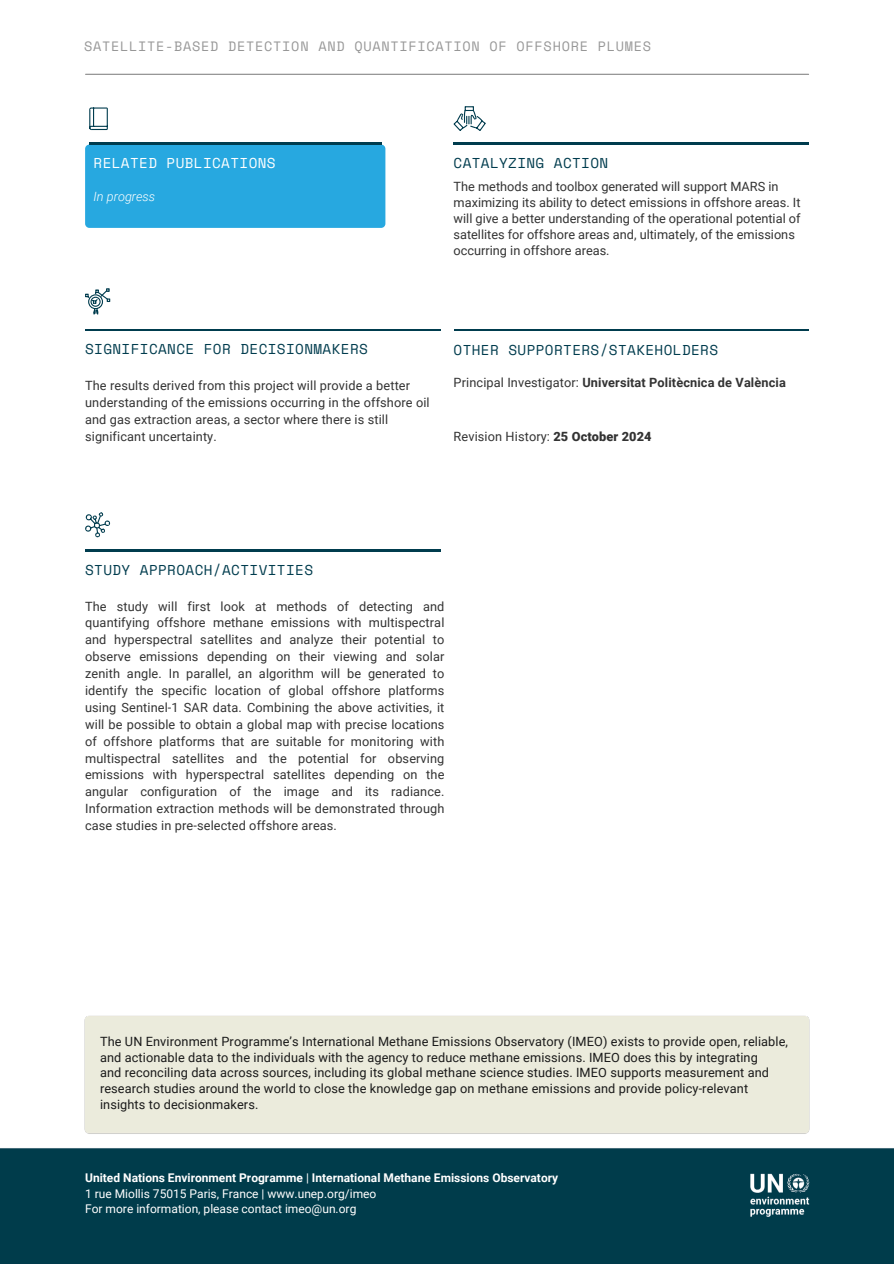
<style>
.page{position:relative;width:894px;height:1264px;background:#fff}
.page>*{position:absolute;margin:0;border:0;box-sizing:border-box;transform-origin:0 0}
.t1{font:14.25px "Space Mono";letter-spacing:.03em;color:#003c4e}
.t2{font:14.25px "Space Mono";letter-spacing:.03em;color:#fff}
.t3{font:13.5px "Space Mono";letter-spacing:.055em;color:#979797}
.t4{font:12.75px/16.8px "Roboto";letter-spacing:.01em;color:#333}
.t5{font:12.75px/15.8px "Roboto";letter-spacing:.01em;color:#1a1a1a}
.t6{font:700 12.75px "Roboto";letter-spacing:.01em;color:#333}
.t7{font:italic 300 12.75px "Roboto";color:#fff}
.t8{font:12px "Roboto";color:#fff}
.t9{font:700 12px "Roboto";color:#fff}
.s1{font-weight:400}
.s2{font-weight:900}
</style>
<div class="page">
<div style="left:85px;top:144px;width:300px;height:84px;background:#27a8e0;border-radius:4px"></div>
<hr style="left:89px;top:143px;width:292px;height:1px;background:#003c4e">
<svg style="left:89px;top:107px;width:19px;height:23px"></svg>
<hr style="left:85px;top:549px;width:355px;height:2px;background:#003c4e">
<svg style="left:85px;top:512px;width:25px;height:25px"></svg>
<hr style="left:85px;top:329px;width:355px;height:1px;background:#003c4e">
<svg style="left:85px;top:288px;width:25px;height:26px"></svg>
<svg style="left:85px;top:74px;width:723px;height:1px"></svg>
<hr style="left:453px;top:142px;width:355px;height:2px;background:#003c4e">
<svg style="left:453px;top:106px;width:32px;height:25px"></svg>
<hr style="left:453px;top:329px;width:355px;height:2px;background:#003c4e">
<img style="left:0;top:1015px;width:893px;height:248px">
<p class="t3" style="left:84px;top:36px;width:568px">SATELLITE-BASED DETECTION AND QUANTIFICATION OF OFFSHORE PLUMES</p>
<p class="t2" style="left:94px;top:152px;width:183px">RELATED PUBLICATIONS</p>
<h1 class="t7" style="left:94px;top:189px;width:63px">In progress</h1>
<p class="t1" style="left:453px;top:152px;width:156px">CATALYZING ACTION</p>
<p class="t4" style="left:453px;top:178px;width:348px;line-height:15.9px">The methods and toolbox generated will support MARS in maximizing its ability to detect emissions in offshore areas. It will give a better understanding of the operational potential of satellites for offshore areas and, ultimately, of the emissions occurring in offshore areas.</p>
<p class="t1" style="left:85px;top:338px;width:284px">SIGNIFICANCE FOR DECISIONMAKERS</p>
<h1 class="t4" style="left:85px;top:377px;width:346px">The results derived from this project will provide a better understanding of the emissions occurring in the offshore oil and gas extraction areas, a sector where there is still significant uncertainty.</h1>
<p class="t1" style="left:453px;top:339px;width:266px">OTHER SUPPORTERS/STAKEHOLDERS</p>
<h1 class="t6" style="left:453px;top:375px;width:334px"><span class="s1">Principal Investigator:</span> Universitat Politècnica de València</h1>
<p class="t4" style="left:453px;top:428px;width:199px">Revision History: <span class="s2">25 October 2024</span></p>
<p class="t1" style="left:85px;top:558px;width:229px">STUDY APPROACH/ACTIVITIES</p>
<h1 class="t4" style="left:85px;top:598px;width:361px;text-align:justify">The study will first look at methods of detecting and quantifying offshore methane emissions with multispectral and hyperspectral satellites and analyze their potential to observe emissions depending on their viewing and solar zenith angle. In parallel, an algorithm will be generated to identify the specific location of global offshore platforms using Sentinel-1 SAR data. Combining the above activities, it will be possible to obtain a global map with precise locations of offshore platforms that are suitable for monitoring with multispectral satellites and the potential for observing emissions with hyperspectral satellites depending on the angular configuration of the image and its radiance.<br>Information extraction methods will be demonstrated through case studies in pre-selected offshore areas.</h1>
<p class="t5" style="left:100px;top:1033px;width:689px">The UN Environment Programme’s International Methane Emissions Observatory (IMEO) exists to provide open, reliable, and actionable data to the individuals with the agency to reduce methane emissions. IMEO does this by integrating<br>and reconciling data across sources, including its global methane science studies. IMEO supports measurement and research studies around the world to close the knowledge gap on methane emissions and provide policy-relevant insights to decisionmakers.</p>
<p class="t9" style="left:85px;top:1170px;width:474px">United Nations Environment Programme <span class="s1">|</span> International Methane Emissions Observatory</p>
<p class="t8" style="left:85px;top:1186px;width:293px">1 rue Miollis 75015 Paris, France | www.unep.org/imeo</p>
<p class="t8" style="left:85px;top:1202px;width:273px">For more information, please contact imeo@un.org</p>
</div>
